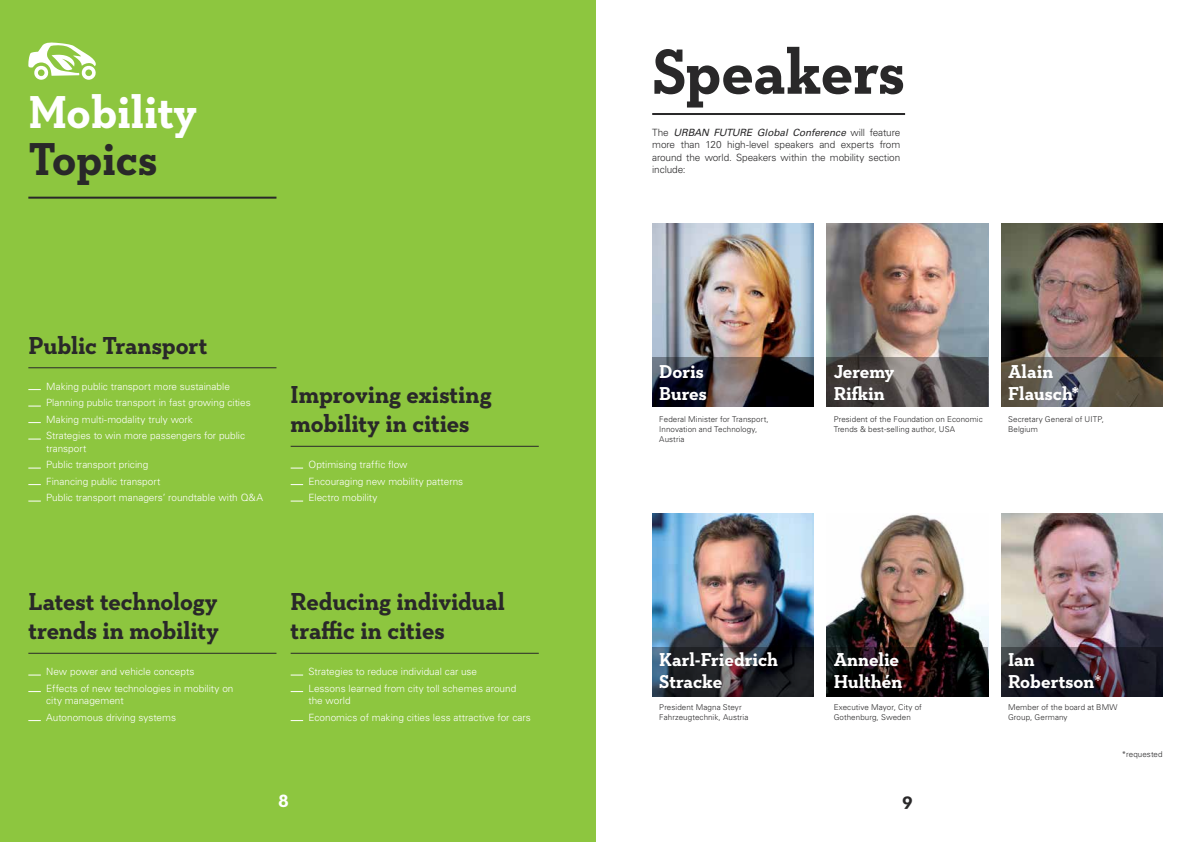
<style>
.page{position:relative;width:1191px;height:842px;background:#fff}
.page>*{position:absolute;margin:0;border:0;box-sizing:border-box;transform-origin:0 0}
.t1{font:700 65px "Neutraface Slab Text";color:#292829}
.t2{font:700 47px "Neutraface Slab Text";letter-spacing:-.005em;color:#fff}
.t3{font:700 47px "Neutraface Slab Text";letter-spacing:-.005em;color:#292829}
.t4{font:700 25px/29px "Neutraface Slab Text";letter-spacing:-.005em;color:#292829}
.t5{font:700 20.2px "Neutraface Slab Text";color:#fff}
.t6{font:700 20.2px "Neutraface Slab Text";color:#292829}
.t7{font:700 19px/22px "Neutraface Slab Text";color:#fff}
.t8{font:300 10px/16.5px "Univers LT Std";color:#fff}
.t9{font:300 10px/12.5px "Univers LT Std";letter-spacing:-.01em;color:#292829;text-align:justify}
.t10{font:300 8px/10px "Univers LT Std";letter-spacing:.01em;color:#292829}
.s1{font-weight:400;font-style:italic}
.s2{font-weight:400}
</style>
<div class="page">
<div style="left:0;top:0;width:595px;height:842px;background:#8dc63f"></div>
<hr style="left:28px;top:197px;width:248px;height:2px;background:#292829">
<svg style="left:28px;top:42px;width:68px;height:38px"></svg>
<svg style="left:28px;top:389px;width:13px;height:1px"></svg>
<svg style="left:28px;top:406px;width:13px;height:1px"></svg>
<svg style="left:28px;top:422px;width:13px;height:1px"></svg>
<svg style="left:28px;top:439px;width:13px;height:1px"></svg>
<svg style="left:28px;top:468px;width:13px;height:1px"></svg>
<svg style="left:28px;top:484px;width:13px;height:1px"></svg>
<svg style="left:28px;top:501px;width:13px;height:1px"></svg>
<hr style="left:28px;top:367px;width:248px;height:1px;background:#292829">
<svg style="left:291px;top:468px;width:12px;height:1px"></svg>
<svg style="left:291px;top:484px;width:12px;height:1px"></svg>
<svg style="left:291px;top:501px;width:12px;height:1px"></svg>
<hr style="left:291px;top:446px;width:248px;height:1px;background:#292829">
<svg style="left:291px;top:675px;width:12px;height:1px"></svg>
<svg style="left:291px;top:691px;width:12px;height:1px"></svg>
<svg style="left:291px;top:720px;width:12px;height:1px"></svg>
<hr style="left:291px;top:653px;width:248px;height:1px;background:#292829">
<svg style="left:28px;top:675px;width:13px;height:1px"></svg>
<svg style="left:28px;top:691px;width:13px;height:1px"></svg>
<svg style="left:28px;top:720px;width:13px;height:1px"></svg>
<hr style="left:28px;top:653px;width:248px;height:1px;background:#292829">
<hr style="left:652px;top:113px;width:253px;height:2px;background:#292829">
<img style="left:652px;top:224px;width:162px;height:133px">
<img style="left:826px;top:514px;width:162px;height:133px">
<img style="left:1001px;top:513px;width:161px;height:134px">
<img style="left:1001px;top:224px;width:161px;height:133px">
<img style="left:826px;top:224px;width:162px;height:133px">
<svg style="left:652px;top:357px;width:162px;height:50px;background:#333037"></svg>
<svg style="left:1001px;top:357px;width:161px;height:50px;background:#605a51"></svg>
<svg style="left:1001px;top:647px;width:161px;height:49px;background:#241f29"></svg>
<svg style="left:826px;top:647px;width:162px;height:49px;background:#140c0d"></svg>
<svg style="left:826px;top:357px;width:162px;height:50px;background:#514d4c"></svg>
<img style="left:652px;top:513px;width:162px;height:134px">
<svg style="left:652px;top:647px;width:162px;height:49px;background:#272930"></svg>
<h2 class="t2" style="left:28px;top:82px;width:171px">Mobility</h2>
<h2 class="t3" style="left:28px;top:129px;width:131px">Topics</h2>
<h3 class="t4" style="left:28px;top:331px;width:181px">Public Transport</h3>
<p class="t8" style="left:46px;top:378px;width:206px">Making public transport more sustainable Planning public transport in fast growing cities Making multi-modality truly work<br>Strategies to win more passengers for public</p>
<p class="t8" style="left:46px;top:440px;width:218px">transport<br>Public transport pricing<br>Financing public transport<br>Public transport managers’ roundtable with Q&amp;A</p>
<h3 class="t4" style="left:291px;top:380px;width:202px">Improving existing mobility in cities</h3>
<p class="t8" style="left:308px;top:456px;width:156px">Optimising traffic flow<br>Encouraging new mobility patterns<br>Electro mobility</p>
<h3 class="t4" style="left:28px;top:587px;width:192px">Latest technology trends in mobility</h3>
<p class="t8" style="left:46px;top:663px;width:189px">New power and vehicle concepts<br>Effects of new technologies in mobility on</p>
<p class="t8" style="left:46px;top:692px;width:131px">city management<br>Autonomous driving systems</p>
<h3 class="t4" style="left:291px;top:587px;width:216px">Reducing individual traffic in cities</h3>
<p class="t8" style="left:308px;top:663px;width:209px">Strategies to reduce individual car use<br>Lessons learned from city toll schemes around</p>
<p class="t8" style="left:308px;top:692px;width:224px">the world<br>Economics of making cities less attractive for cars</p>
<h3 class="t5" style="left:278px;top:787px;width:12px">8</h3>
<h1 class="t1" style="left:652px;top:30px;width:254px">Speakers</h1>
<p class="t9" style="left:652px;top:126px;width:250px">The <span class="s1">URBAN FUTURE Global Conference</span> will feature more than 120 high-level speakers and experts from around the world. Speakers within the mobility section include:</p>
<h3 class="t7" style="left:659px;top:360px;width:49px">Doris<br>Bures</h3>
<p class="t10" style="left:659px;top:414px;width:111px">Federal Minister for Transport,<br>Innovation and Technology,<br>Austria</p>
<h3 class="t7" style="left:833px;top:360px;width:62px">Jeremy<br>Rifkin</h3>
<p class="t10" style="left:833px;top:414px;width:151px">President of the Foundation on Economic<br>Trends &amp; best-selling author, USA</p>
<h3 class="t7" style="left:1008px;top:360px;width:72px">Alain<br>Flausch*</h3>
<p class="t10" style="left:1008px;top:414px;width:97px">Secretary General of UITP,<br>Belgium</p>
<h3 class="t7" style="left:659px;top:648px;width:120px">Karl-Friedrich<br>Stracke</h3>
<p class="t10" style="left:659px;top:702px;width:91px">President Magna Steyr<br>Fahrzeugtechnik, Austria</p>
<h3 class="t7" style="left:833px;top:648px;width:70px">Annelie<br>Hulthén</h3>
<p class="t10" style="left:833px;top:702px;width:90px">Executive Mayor, City of<br>Gothenburg, Sweden</p>
<h3 class="t6" style="left:902px;top:787px;width:12px">9</h3>
<h3 class="t7" style="left:1008px;top:648px;width:95px">Ian<br>Robertson<span class="s2">*</span></h3>
<p class="t10" style="left:1008px;top:702px;width:111px">Member of the board at BMW<br>Group, Germany</p>
<p class="t10" style="left:1121px;top:749px;width:42px">*requested</p>
</div>
